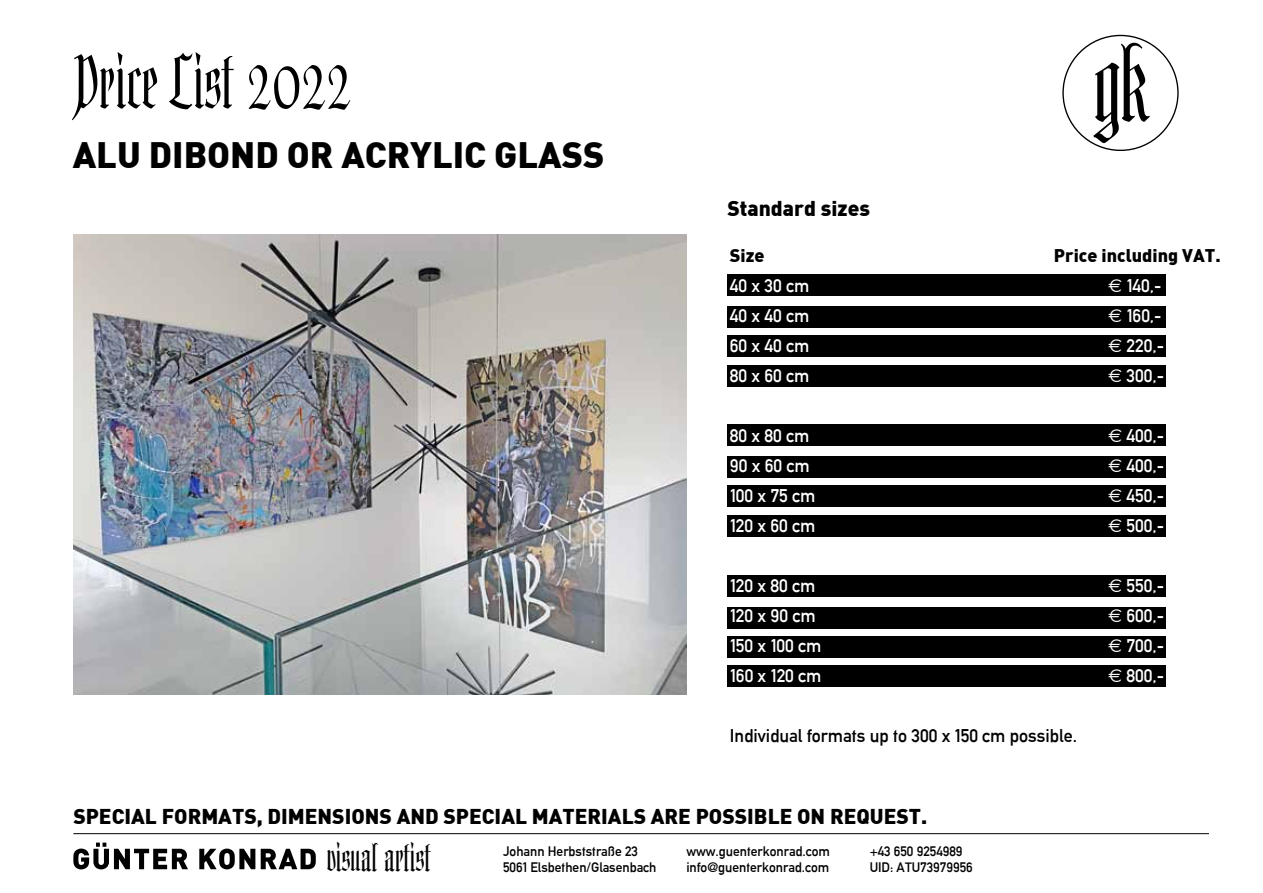
<style>
.page{position:relative;width:1263px;height:893px;background:#fff}
.page>*{position:absolute;margin:0;border:0;box-sizing:border-box;transform-origin:0 0}
.t1{font:72px "Kleinsemmering";color:#000}
.t2{font:37.5px "Kleinsemmering";color:#000}
.t3{font:900 36px "DI Nbek";color:#000}
.t4{font:900 21px "DI Nbek";color:#000}
.t5{font:18px "Alte DIN1451 Mittelschrift";color:#fff}
.t6{font:18px "Alte DIN1451 Mittelschrift";color:#000}
.t7{font:900 18px "DI Nbek";color:#000}
.t8{font:13.5px/16.2px "Alte DIN1451 Mittelschrift";color:#000}
</style>
<div class="page">
<div style="left:727px;top:636px;width:438px;height:21px;background:#000"></div>
<div style="left:727px;top:666px;width:438px;height:21px;background:#000"></div>
<div style="left:727px;top:576px;width:438px;height:21px;background:#000"></div>
<div style="left:727px;top:607px;width:438px;height:22px;background:#000"></div>
<div style="left:727px;top:485px;width:438px;height:21px;background:#000"></div>
<div style="left:727px;top:515px;width:438px;height:21px;background:#000"></div>
<div style="left:727px;top:425px;width:438px;height:21px;background:#000"></div>
<div style="left:727px;top:457px;width:438px;height:21px;background:#000"></div>
<div style="left:727px;top:335px;width:439px;height:22px;background:#000"></div>
<div style="left:727px;top:365px;width:439px;height:21px;background:#000"></div>
<div style="left:727px;top:275px;width:439px;height:21px;background:#000"></div>
<div style="left:727px;top:307px;width:439px;height:21px;background:#000"></div>
<svg style="left:1093px;top:43px;width:57px;height:100px"></svg>
<svg style="left:73px;top:843px;width:243px;height:26px"></svg>
<hr style="left:73px;top:833px;width:1136px;height:1px;background:#000">
<img style="left:73px;top:235px;width:613px;height:460px">
<h1 class="t1" style="left:73px;top:38px;width:280px">Price List 2022</h1>
<h3 class="t3" style="left:73px;top:131px;width:533px">ALU DIBOND OR ACRYLIC GLASS</h3>
<p class="t4" style="left:727px;top:194px;width:144px">Standard sizes</p>
<p class="t7" style="left:730px;top:243px;width:36px">Size</p>
<p class="t7" style="left:1054px;top:243px;width:168px">Price including VAT.</p>
<p class="t5" style="left:730px;top:275px;width:81px">40 x 30 cm</p>
<p class="t5" style="left:1108px;top:275px;width:55px">€ 140,-</p>
<p class="t5" style="left:730px;top:305px;width:81px">40 x 40 cm</p>
<p class="t5" style="left:1108px;top:305px;width:55px">€ 160,-</p>
<p class="t5" style="left:730px;top:335px;width:81px">60 x 40 cm</p>
<p class="t5" style="left:1108px;top:335px;width:58px">€ 220,-</p>
<p class="t5" style="left:730px;top:365px;width:81px">80 x 60 cm</p>
<p class="t5" style="left:1108px;top:365px;width:58px">€ 300,-</p>
<p class="t5" style="left:730px;top:425px;width:81px">80 x 80 cm</p>
<p class="t5" style="left:1108px;top:425px;width:58px">€ 400,-</p>
<p class="t5" style="left:730px;top:455px;width:81px">90 x 60 cm</p>
<p class="t5" style="left:1108px;top:455px;width:58px">€ 400,-</p>
<p class="t5" style="left:730px;top:485px;width:87px">100 x 75 cm</p>
<p class="t5" style="left:1108px;top:485px;width:58px">€ 450,-</p>
<p class="t5" style="left:730px;top:515px;width:87px">120 x 60 cm</p>
<p class="t5" style="left:1108px;top:515px;width:58px">€ 500,-</p>
<p class="t5" style="left:730px;top:575px;width:87px">120 x 80 cm</p>
<p class="t5" style="left:1108px;top:575px;width:58px">€ 550,-</p>
<p class="t5" style="left:730px;top:605px;width:87px">120 x 90 cm</p>
<p class="t5" style="left:1108px;top:605px;width:58px">€ 600,-</p>
<p class="t5" style="left:730px;top:635px;width:93px">150 x 100 cm</p>
<p class="t5" style="left:1108px;top:635px;width:58px">€ 700,-</p>
<p class="t5" style="left:730px;top:665px;width:93px">160 x 120 cm</p>
<p class="t5" style="left:1108px;top:665px;width:58px">€ 800,-</p>
<p class="t6" style="left:730px;top:725px;width:349px">Individual formats up to 300 x 150 cm possible.</p>
<p class="t4" style="left:73px;top:802px;width:855px">SPECIAL FORMATS, DIMENSIONS AND SPECIAL MATERIALS ARE POSSIBLE ON REQUEST.</p>
<p class="t8" style="left:503px;top:843px;width:155px">Johann Herbststraße 23<br>5061 Elsbethen/Glasenbach</p>
<p class="t8" style="left:686px;top:843px;width:145px">www.guenterkonrad.com info@guenterkonrad.com</p>
<p class="t8" style="left:870px;top:843px;width:94px">+43 650 9254989</p>
<h2 class="t2" style="left:326px;top:834px;width:106px">visual artist</h2>
<p class="t8" style="left:870px;top:859px;width:105px">UID: ATU73979956</p>
</div>
